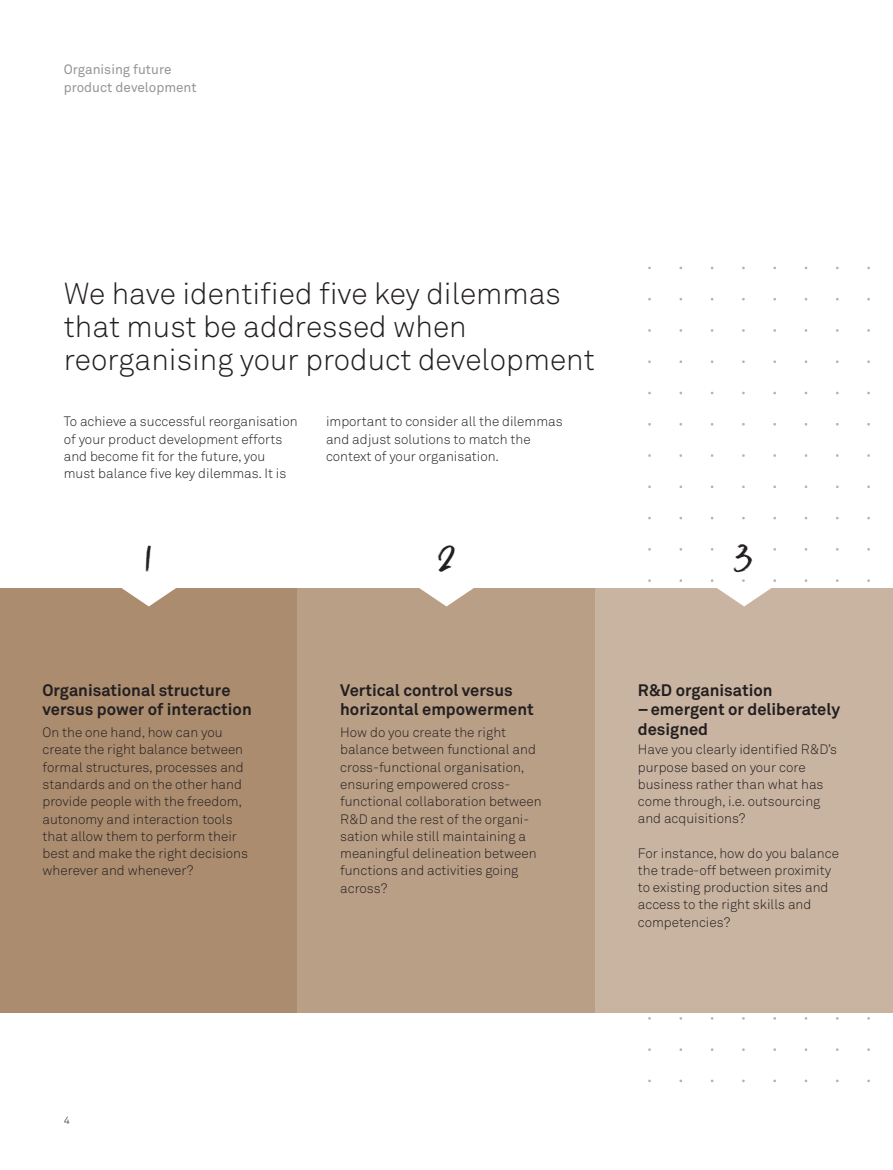
<style>
.page{position:relative;width:893px;height:1170px;background:#fff}
.page>*{position:absolute;margin:0;border:0;box-sizing:border-box;transform-origin:0 0}
.t1{font:45px "Born Ready";color:#231f20}
.t2{font:30px/33px "Akkurat Light Pro";color:#231f20}
.t3{font:700 16.5px/19.5px "Akkurat Pro";color:#231f20}
.t4{font:13.5px/17.2px "Akkurat Light Pro";color:#231f20}
.t5{font:13.5px/17.2px "Akkurat Pro";color:#939598}
.t6{font:10.5px "Akkurat Light Pro";color:#231f20}
</style>
<div class="page">
<div style="left:0;top:588px;width:298px;height:425px;background:#ab8c6f"></div>
<div style="left:298px;top:588px;width:297px;height:425px;background:#b99f86"></div>
<div style="left:595px;top:588px;width:298px;height:425px;background:#c9b4a1"></div>
<svg style="left:121px;top:588px;width:55px;height:19px"></svg>
<svg style="left:419px;top:588px;width:55px;height:19px"></svg>
<svg style="left:711px;top:579px;width:65px;height:28px"></svg>
<p class="t5" style="left:64px;top:61px;width:134px">Organising future product development</p>
<h2 class="t2" style="left:64px;top:277px;width:532px">We have identified five key dilemmas that must be addressed when reorganising your product development</h2>
<p class="t4" style="left:64px;top:413px;width:235px">To achieve a successful reorganisation of your product development efforts and become fit for the future, you must balance five key dilemmas. It is</p>
<p class="t4" style="left:326px;top:413px;width:238px">important to consider all the dilemmas and adjust solutions to match the context of your organisation.</p>
<h1 class="t1" style="left:145px;top:529px;width:9px">1</h1>
<h1 class="t1" style="left:438px;top:529px;width:19px">2</h1>
<h1 class="t1" style="left:735px;top:529px;width:19px">3</h1>
<p class="t3" style="left:43px;top:680px;width:211px">Organisational structure versus power of interaction</p>
<p class="t4" style="left:43px;top:724px;width:207px">On the one hand, how can you create the right balance between formal structures, processes and standards and on the other hand provide people with the freedom, autonomy and interaction tools that allow them to perform their best and make the right decisions wherever and whenever?</p>
<p class="t3" style="left:340px;top:680px;width:195px">Vertical control versus horizontal empowerment</p>
<p class="t4" style="left:340px;top:724px;width:203px">How do you create the right balance between functional and cross-functional organisation, ensuring empowered cross&shy;functional collaboration between<br>R&amp;D and the rest of the organi&shy;sation while still maintaining a meaningful delineation between functions and activities going across?</p>
<p class="t6" style="left:64px;top:1114px;width:7px">4</p>
<p class="t3" style="left:638px;top:680px;width:136px">R&amp;D organisation</p>
<p class="t3" style="left:638px;top:700px;width:204px">– -emergent or deliberately designed</p>
<p class="t4" style="left:638px;top:741px;width:201px">Have you clearly identified R&amp;D’s purpose based on your core business rather than what has come through, i.e. outsourcing and acquisitions?</p>
<p class="t4" style="left:638px;top:844px;width:203px">For instance, how do you balance the trade-off between proximity to existing production sites and access to the right skills and competencies?</p>
</div>
